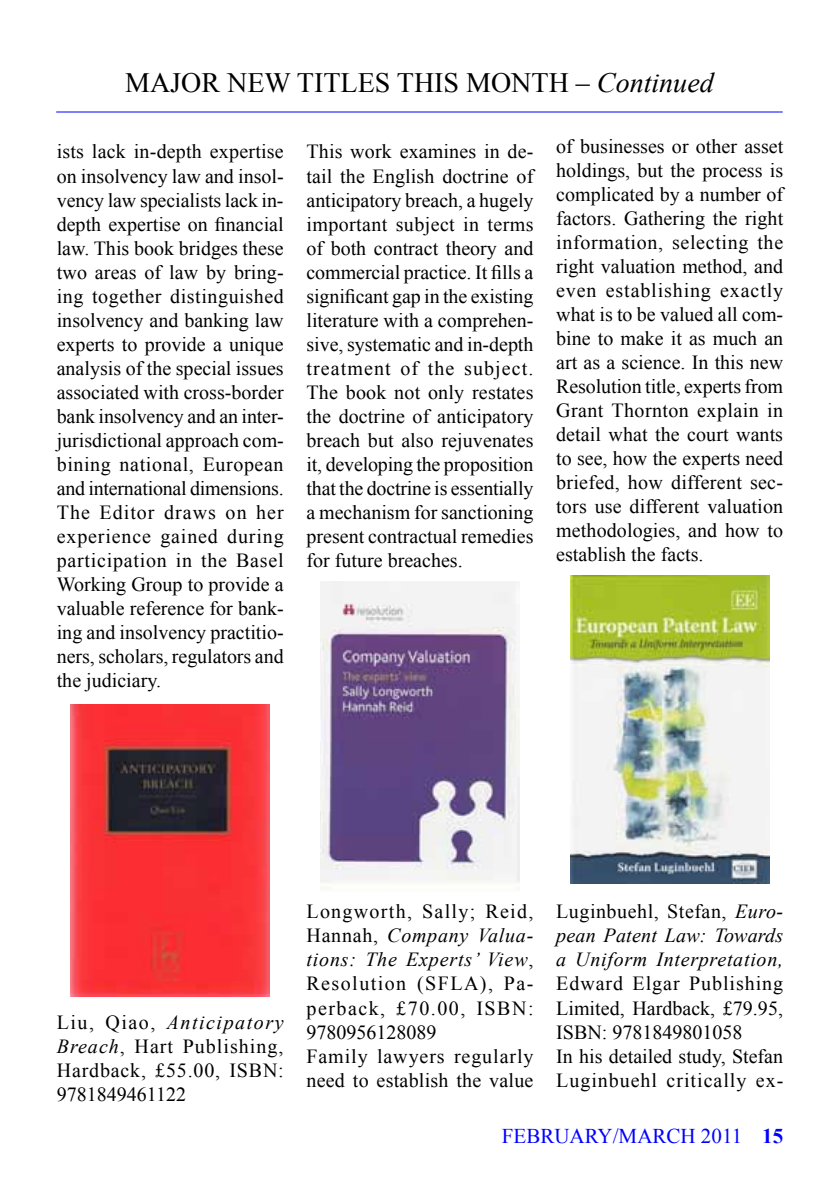
<style>
.page{position:relative;width:840px;height:1191px;background:#fff}
.page>*{position:absolute;margin:0;border:0;box-sizing:border-box;transform-origin:0 0}
.t1{font:28px "Times New Roman";color:#000}
.t2{font:21px "Times New Roman";color:#00f}
.t3{font:20px/24px "Times New Roman";color:#000;text-align:justify}
.t4{font:20px/24px "Times New Roman";letter-spacing:.045em;color:#000}
.t5{font:italic 20px/24px "Times New Roman";letter-spacing:.035em;color:#000;text-align:justify}
.s1{font-style:italic}
.s2{font-style:normal}
.s3{font-weight:700}
</style>
<div class="page">
<hr style="left:56px;top:111px;width:726px;height:1px;background:#00f">
<img style="left:70px;top:705px;width:200px;height:291px">
<img style="left:320px;top:581px;width:199px;height:308px">
<img style="left:570px;top:575px;width:198px;height:309px">
<h1 class="t1" style="left:125px;top:64px;width:590px">MAJOR NEW TITLES THIS MONTH – <span class="s1">Continued</span></h1>
<p class="t3" style="left:57px;top:139px;width:228px">ists lack in-depth expertise on insolvency law and insol&shy;vency law specialists lack in&shy;depth expertise on financial law. This book bridges these two areas of law by bring&shy;ing together distinguished insolvency and banking law experts to provide a unique analysis of the special issues associated with cross-border bank insolvency and an inter&shy;jurisdictional approach com&shy;bining national, European and international dimensions.<br>The Editor draws on her experience gained during participation in the Basel Working Group to provide a valuable reference for bank&shy;ing and insolvency practitio&shy;ners, scholars, regulators and the judiciary.</p>
<p class="t3" style="left:306px;top:139px;width:228px">This work examines in de&shy;tail the English doctrine of anticipatory breach, a hugely important subject in terms of both contract theory and commercial practice. It fills a significant gap in the existing literature with a comprehen&shy;sive, systematic and in-depth treatment of the subject.<br>The book not only restates the doctrine of anticipatory breach but also rejuvenates it, developing the proposition that the doctrine is essentially a mechanism for sanctioning present contractual remedies for future breaches.</p>
<p class="t3" style="left:556px;top:134px;width:228px">of businesses or other asset holdings, but the process is complicated by a number of factors. Gathering the right information, selecting the right valuation method, and even establishing exactly what is to be valued all com&shy;bine to make it as much an art as a science. In this new Resolution title, experts from Grant Thornton explain in detail what the court wants to see, how the experts need briefed, how different sec&shy;tors use different valuation methodologies, and how to establish the facts.</p>
<p class="t3" style="left:57px;top:1010px;width:228px">Liu, Qiao, <span class="s1">Anticipatory Breach</span>, Hart Publishing, Hardback, £55.00, ISBN:<br>9781849461122</p>
<p class="t4" style="left:306px;top:899px;width:228px">Longworth, Sally; Reid,<br>Hannah, <span class="s1">Company Valua&shy;tions: The Experts’ View</span>,<br>Resolution (SFLA), Pa&shy;perback, £70.00, ISBN:<br>9780956128089<br>Family lawyers regularly need to establish the value</p>
<p class="t5" style="left:556px;top:899px;width:228px"><span class="s2">Luginbuehl, Stefan,</span> Euro&shy;pean Patent Law: Towards a Uniform Interpretation,</p>
<p class="t3" style="left:556px;top:971px;width:228px;text-align:left">Edward Elgar Publishing<br>Limited, Hardback, £79.95,<br>ISBN: 9781849801058<br>In his detailed study, Stefan<br>Luginbuehl critically ex-</p>
<p class="t2" style="left:501px;top:1122px;width:283px">FEBRUARY/MARCH 2011 <span class="s3">15</span></p>
</div>
